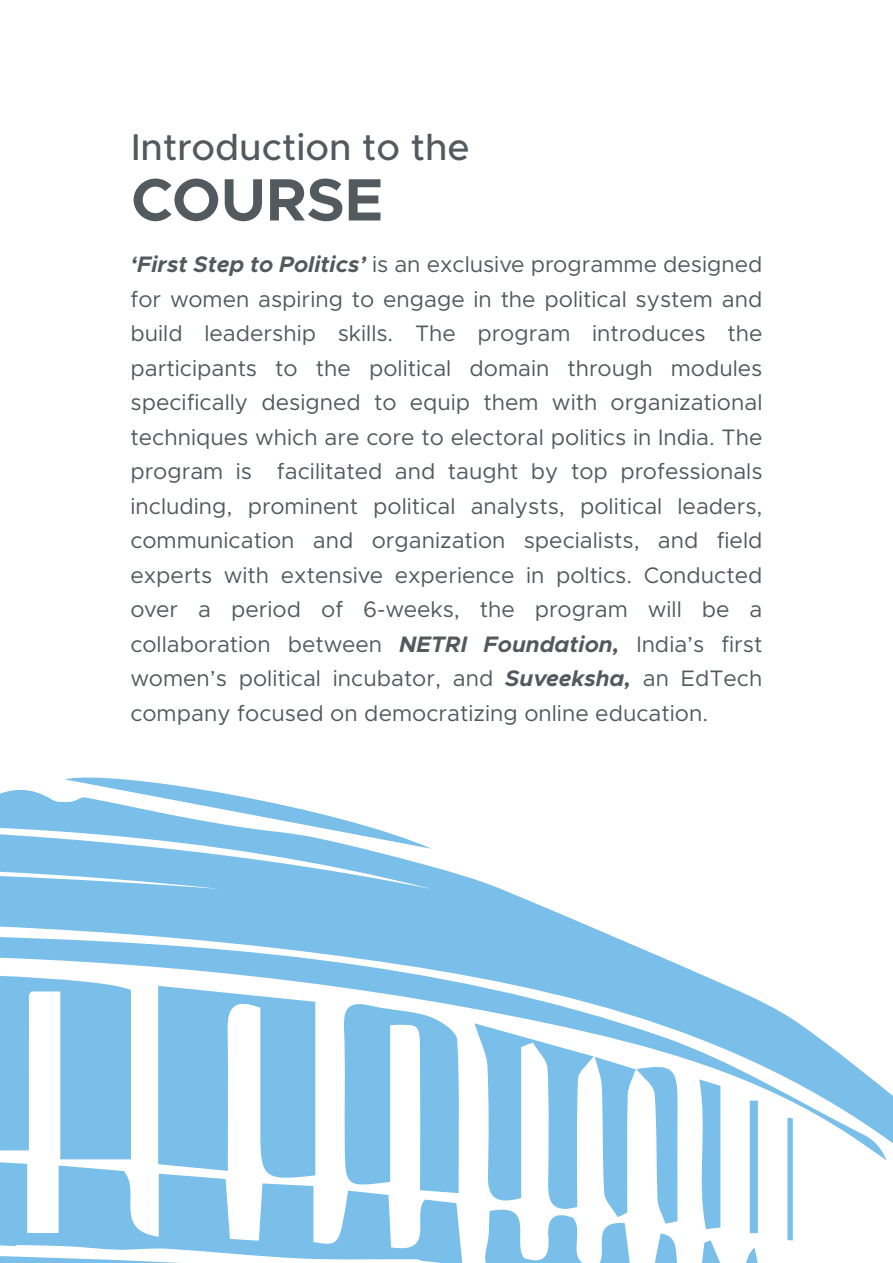
<style>
.page{position:relative;width:893px;height:1263px;background:#fff}
.page>*{position:absolute;margin:0;border:0;box-sizing:border-box;transform-origin:0 0}
.t1{font:700 60px "Metropolis";color:#525a5f}
.t2{font:500 37.5px "Metropolis";color:#525a5f}
.t3{font:22.5px/34.5px "Metropolis";color:#525a5f;text-align:justify}
.s1{font-weight:700;font-style:italic}
</style>
<div class="page">
<svg style="left:0;top:789px;width:893px;height:355px"></svg>
<svg style="left:0;top:927px;width:887px;height:233px"></svg>
<svg style="left:65px;top:777px;width:367px;height:72px"></svg>
<svg style="left:0;top:964px;width:764px;height:299px"></svg>
<svg style="left:787px;top:1118px;width:6px;height:122px"></svg>
<h2 class="t2" style="left:131px;top:124px;width:340px">Introduction to the</h2>
<h1 class="t1" style="left:131px;top:162px;width:253px">COURSE</h1>
<p class="t3" style="left:130px;top:247px;width:633px"><span class="s1">‘First Step to Politics’</span> is an exclusive programme designed for women aspiring to engage in the political system and build leadership skills. The program introduces the participants to the political domain through modules specifically designed to equip them with organizational techniques which are core to electoral politics in India. The program is facilitated and taught by top professionals including, prominent political analysts, political leaders, communication and organization specialists, and field experts with extensive experience in poltics. Conducted over a period of 6-weeks, the program will be a collaboration between <span class="s1">NETRI Foundation,</span> India’s first women’s political incubator, and <span class="s1">Suveeksha,</span> an EdTech company focused on democratizing online education.</p>
</div>
